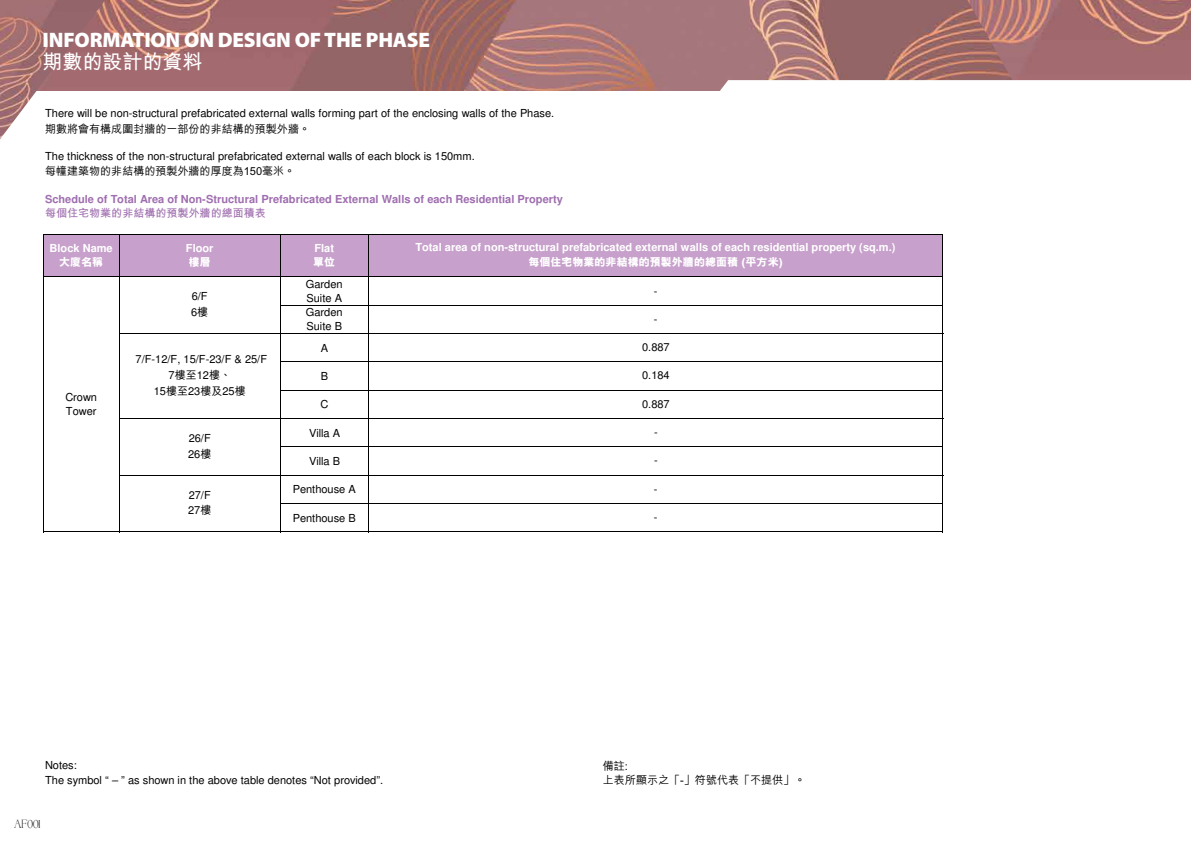
<style>
.page{position:relative;width:1191px;height:842px;background:#fff}
.page>*{position:absolute;margin:0;border:0;box-sizing:border-box;transform-origin:0 0}
.t1{font:900 21px "Myriad Pro";letter-spacing:-.01em;color:#fff}
.t2{font:700 20px "M Hei HK";color:#fff}
.t3{font:11px/14px "Helvetica";color:#000}
.t4{font:700 11px "Helvetica";color:#fff}
.t5{font:700 11px "Helvetica";color:#9f6eaf}
.t6{font:11px "M Hei HK Medium Win Char Set FFFF H";color:#000}
.t7{font:11px "M Hei HK Xbold Win Char Set FFFF H";color:#fff}
.t8{font:11px "M Hei HK Bold Win Char Set FFFF H";color:#9f6eaf}
.t9{font:11px "Derivia";color:#000}
.s1{font-family:"M Hei HK Medium Win Char Set FFFF H"}
.s2{font-family:"Helvetica"}
</style>
<div class="page">
<img style="left:113px;top:0;width:846px;height:91px">
<img style="left:959px;top:0;width:232px;height:80px">
<svg style="left:717px;top:80px;width:474px;height:11px"></svg>
<img style="left:0;top:0;width:113px;height:139px">
<div style="left:43px;top:234px;width:900px;height:43px;background:#c7a0cb"></div>
<hr style="left:43px;top:234px;width:1px;height:298px;background:#000">
<hr style="left:119px;top:235px;width:1px;height:297px;background:#000">
<hr style="left:280px;top:235px;width:1px;height:297px;background:#000">
<hr style="left:368px;top:235px;width:1px;height:297px;background:#000">
<hr style="left:942px;top:235px;width:1px;height:297px;background:#000">
<hr style="left:43px;top:234px;width:900px;height:1px;background:#000">
<hr style="left:43px;top:276px;width:900px;height:1px;background:#000">
<hr style="left:280px;top:305px;width:663px;height:1px;background:#000">
<hr style="left:120px;top:333px;width:823px;height:1px;background:#000">
<hr style="left:280px;top:361px;width:663px;height:1px;background:#000">
<hr style="left:280px;top:390px;width:663px;height:1px;background:#000">
<hr style="left:120px;top:418px;width:823px;height:1px;background:#000">
<hr style="left:280px;top:446px;width:663px;height:1px;background:#000">
<hr style="left:120px;top:475px;width:823px;height:1px;background:#000">
<hr style="left:280px;top:503px;width:663px;height:1px;background:#000">
<hr style="left:43px;top:531px;width:900px;height:1px;background:#000">
<h1 class="t1" style="left:43px;top:28px;width:389px">INFORMATION ON DESIGN OF THE PHASE</h1>
<h2 class="t2" style="left:43px;top:47px;width:161px">期數的設計的資料</h2>
<p class="t3" style="left:45px;top:108px;width:511px">There will be non-structural prefabricated external walls forming part of the enclosing walls of the Phase.</p>
<p class="t3" style="left:45px;top:150px;width:431px">The thickness of the non-structural prefabricated external walls of each block is 150mm.</p>
<p class="t5" style="left:45px;top:194px;width:519px">Schedule of Total Area of Non-Structural Prefabricated External Walls of each Residential Property</p>
<p class="t6" style="left:45px;top:121px;width:266px">期數將會有構成圍封牆的一部份的非結構的預製外牆。</p>
<p class="t6" style="left:45px;top:164px;width:252px">每幢建築物的非結構的預製外牆的厚度為150毫米。</p>
<p class="t8" style="left:45px;top:206px;width:222px">每個住宅物業的非結構的預製外牆的總面積表</p>
<p class="t4" style="left:50px;top:243px;width:65px">Block Name</p>
<p class="t7" style="left:59px;top:255px;width:46px">大廈名稱</p>
<p class="t4" style="left:415px;top:243px;width:481px">Total area of non-structural prefabricated external walls of each residential property (sq.m.)</p>
<p class="t7" style="left:528px;top:255px;width:256px">每個住宅物業的⾮結構的預製外牆的總⾯積 (平⽅⽶)</p>
<p class="t3" style="left:654px;top:285px;width:5px">-</p>
<p class="t3" style="left:654px;top:313px;width:5px">-</p>
<p class="t3" style="left:642px;top:341px;width:29px">0.887</p>
<p class="t3" style="left:642px;top:370px;width:29px">0.184</p>
<p class="t4" style="left:186px;top:243px;width:29px">Floor</p>
<p class="t7" style="left:189px;top:255px;width:24px">樓層</p>
<p class="t4" style="left:314px;top:243px;width:21px">Flat</p>
<p class="t7" style="left:313px;top:255px;width:24px">單位</p>
<p class="t3" style="left:306px;top:278px;width:38px;text-align:justify">Garden Suite A Garden Suite B</p>
<p class="t3" style="left:321px;top:342px;width:9px">A</p>
<p class="t3" style="left:321px;top:370px;width:9px">B</p>
<p class="t3" style="left:321px;top:398px;width:9px">C</p>
<p class="t3" style="left:309px;top:427px;width:33px">Villa A</p>
<p class="t3" style="left:309px;top:455px;width:33px">Villa B</p>
<p class="t3" style="left:293px;top:483px;width:65px">Penthouse A</p>
<p class="t3" style="left:293px;top:512px;width:65px">Penthouse B</p>
<p class="t3" style="left:191px;top:290px;width:19px;line-height:15.5px">6/F<br>6<span class="s1">樓</span></p>
<p class="t3" style="left:136px;top:353px;width:133px">7/F-12/F, 15/F-23/F &amp; 25/F</p>
<p class="t6" style="left:169px;top:367px;width:64px"><span class="s2">7</span>樓至<span class="s2">12</span>樓、</p>
<p class="t3" style="left:154px;top:385px;width:93px">15<span class="s1">樓至</span>23<span class="s1">樓及</span>25<span class="s1">樓</span></p>
<p class="t3" style="left:65px;top:391px;width:33px;line-height:13.7px">Crown<br>Tower</p>
<p class="t3" style="left:642px;top:398px;width:29px">0.887</p>
<p class="t3" style="left:654px;top:426px;width:5px">-</p>
<p class="t3" style="left:654px;top:455px;width:5px">-</p>
<p class="t3" style="left:654px;top:483px;width:5px">-</p>
<p class="t3" style="left:654px;top:511px;width:5px">-</p>
<p class="t3" style="left:188px;top:431px;width:25px;line-height:15.5px">26/F<br>26<span class="s1">樓</span></p>
<p class="t3" style="left:188px;top:488px;width:25px;line-height:15.5px">27/F<br>27<span class="s1">樓</span></p>
<p class="t3" style="left:45px;top:759px;width:33px">Notes:</p>
<p class="t6" style="left:603px;top:759px;width:27px">備註:</p>
<p class="t3" style="left:45px;top:774px;width:339px">The symbol “ – ” as shown in the above table denotes “Not provided”.</p>
<p class="t6" style="left:603px;top:773px;width:204px">上表所顯示之「-」符號代表「不提供」。</p>
<p class="t9" style="left:14px;top:818px;width:28px">AF001</p>
</div>
